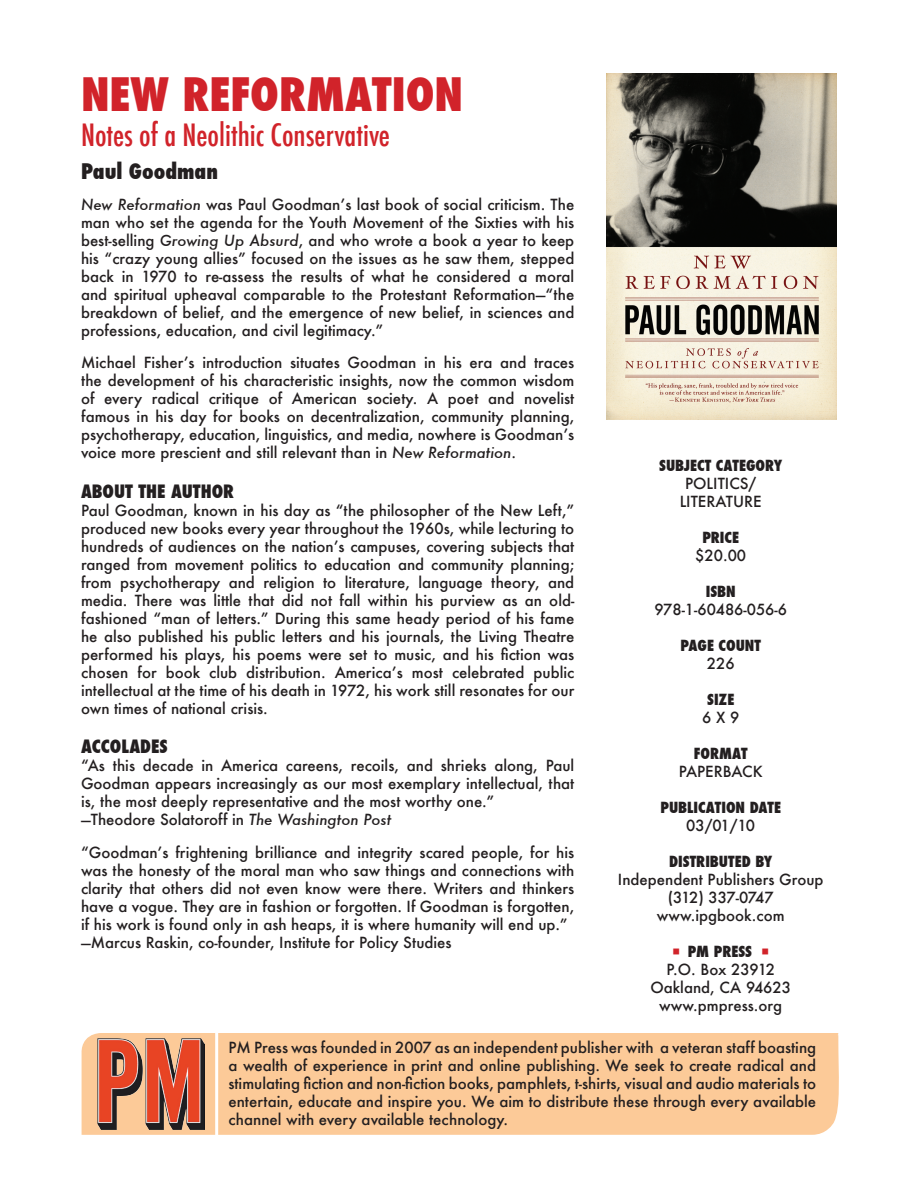
<style>
.page{position:relative;width:918px;height:1188px;background:#fff}
.page>*{position:absolute;margin:0;border:0;box-sizing:border-box;transform-origin:0 0}
.t1{font:800 condensed 45px "Futura";color:#d1232a}
.t2{font:500 condensed 30px "Futura";color:#d1232a}
.t3{font:800 condensed 21px "Futura";color:#231f20}
.t4{font:800 condensed 18px "Futura";color:#231f20}
.t5{font:500 15px/18px "Futura";color:#231f20;text-align:justify}
.t6{font:800 condensed 15px "Futura";color:#231f20}
.s1{font-style:italic}
</style>
<div class="page">
<div style="left:81px;top:1033px;width:758px;height:102px;background:#fcca98"></div>
<hr style="left:215px;top:1033px;width:3px;height:103px;background:#fff">
<img style="left:97px;top:1037px;width:108px;height:92px">
<img style="left:606px;top:74px;width:231px;height:346px">
<h1 class="t1" style="left:81px;top:64px;width:384px">NEW REFORMATION</h1>
<h2 class="t2" style="left:81px;top:116px;width:311px">Notes of a Neolithic Conservative</h2>
<h3 class="t3" style="left:81px;top:157px;width:139px">Paul Goodman</h3>
<p class="t5" style="left:81px;top:195px;width:495px"><span class="s1">New Reformation</span> was Paul Goodmanʼs last book of social criticism. The man who set the agenda for the Youth Movement of the Sixties with his best-selling <span class="s1">Growing Up Absurd</span>, and who wrote a book a year to keep his “crazy young allies” focused on the issues as he saw them, stepped back in 1970 to re-assess the results of what he considered a moral and spiritual upheaval comparable to the Protestant Reformation—“the breakdown of belief, and the emergence of new belief, in sciences and professions, education, and civil legitimacy.”</p>
<p class="t5" style="left:81px;top:353px;width:495px">Michael Fisherʼs introduction situates Goodman in his era and traces the development of his characteristic insights, now the common wisdom of every radical critique of American society. A poet and novelist famous in his day for books on decentralization, community planning, psychotherapy, education, linguistics, and media, nowhere is Goodmanʼs voice more prescient and still relevant than in <span class="s1">New Reformation</span>.</p>
<p class="t4" style="left:81px;top:479px;width:155px">ABOUT THE AUTHOR</p>
<p class="t5" style="left:81px;top:501px;width:495px">Paul Goodman, known in his day as “the philosopher of the New Left,” produced new books every year throughout the 1960s, while lecturing to hundreds of audiences on the nationʼs campuses, covering subjects that ranged from movement politics to education and community planning; from psychotherapy and religion to literature, language theory, and media. There was little that did not fall within his purview as an old&shy;fashioned “man of letters.” During this same heady period of his fame he also published his public letters and his journals, the Living Theatre performed his plays, his poems were set to music, and his fiction was chosen for book club distribution. Americaʼs most celebrated public intellectual at the time of his death in 1972, his work still resonates for our own times of national crisis.</p>
<p class="t4" style="left:81px;top:734px;width:88px">ACCOLADES</p>
<p class="t5" style="left:81px;top:756px;width:495px;text-align:left">“As this decade in America careens, recoils, and shrieks along, Paul Goodman appears increasingly as our most exemplary intellectual, that is, the most deeply representative and the most worthy one.”<br>—Theodore Solatoroff in <span class="s1">The Washington Post</span></p>
<p class="t5" style="left:81px;top:843px;width:495px;text-align:left">“Goodmanʼs frightening brilliance and integrity scared people, for his was the honesty of the moral man who saw things and connections with clarity that others did not even know were there. Writers and thinkers have a vogue. They are in fashion or forgotten. If Goodman is forgotten, if his work is found only in ash heaps, it is where humanity will end up.” —Marcus Raskin, co-founder, Institute for Policy Studies</p>
<p class="t6" style="left:659px;top:455px;width:125px">SUBJECT CATEGORY</p>
<p class="t5" style="left:680px;top:474px;width:84px;text-align:center">POLITICS/<br>LITERATURE</p>
<p class="t6" style="left:702px;top:527px;width:38px">PRICE</p>
<p class="t5" style="left:695px;top:546px;width:52px">$20.00</p>
<p class="t6" style="left:706px;top:581px;width:32px">ISBN</p>
<p class="t5" style="left:654px;top:600px;width:134px">978-1-60486-056-6</p>
<p class="t6" style="left:680px;top:635px;width:82px">PAGE COUNT</p>
<p class="t5" style="left:707px;top:654px;width:29px">226</p>
<p class="t6" style="left:707px;top:689px;width:29px">SIZE</p>
<p class="t5" style="left:702px;top:708px;width:39px">6 X 9</p>
<p class="t6" style="left:694px;top:743px;width:55px">FORMAT</p>
<p class="t5" style="left:679px;top:762px;width:86px">PAPERBACK</p>
<p class="t6" style="left:660px;top:797px;width:122px">PUBLICATION DATE</p>
<p class="t5" style="left:686px;top:816px;width:71px">03/01/10</p>
<p class="t6" style="left:669px;top:851px;width:105px">DISTRIBUTED BY</p>
<p class="t5" style="left:618px;top:870px;width:207px;text-align:center">Independent Publishers Group (312) 337-0747 www.ipgbook.com</p>
<p class="t6" style="left:688px;top:941px;width:66px">PM PRESS</p>
<p class="t5" style="left:650px;top:960px;width:142px;text-align:center">P.O. Box 23912<br>Oakland, CA 94623 www.pmpress.org</p>
<p class="t5" style="left:228px;top:1038px;width:589px">PM Press was founded in 2007 as an independent publisher with a veteran staff boasting a wealth of experience in print and online publishing. We seek to create radical and stimulating fiction and non-fiction books, pamphlets, t-shirts, visual and audio materials to entertain, educate and inspire you. We aim to distribute these through every available channel with every available technology.</p>
</div>
